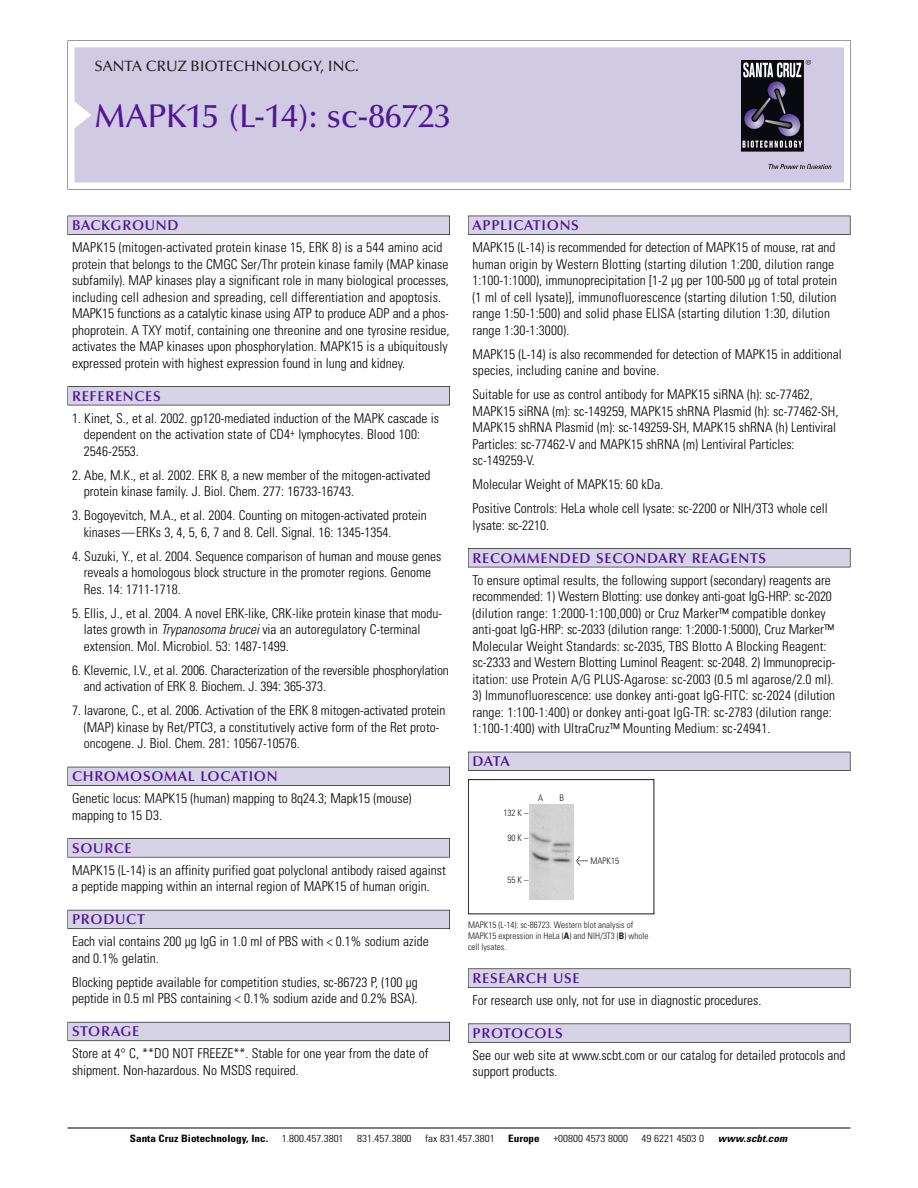
<style>
.page{position:relative;width:918px;height:1188px;background:#fff}
.page>*{position:absolute;margin:0;border:0;box-sizing:border-box;transform-origin:0 0}
.t1{font:500 33px "Optima";color:#511695}
.t2{font:500 15px "Optima";color:#231f20}
.t3{font:600 14.25px "Optima";letter-spacing:.05em;color:#511695}
.t4{font:300 condensed 13.5px/16.5px "Univers";color:#000}
.t5{font:300 condensed 10.2px "Univers";color:#000;scale:1.1 1}
.t6{font:700 condensed 10.2px "Univers";color:#000;scale:1.1 1}
.t7{font:italic 700 condensed 10.2px "Univers";letter-spacing:.005em;color:#000;scale:1.1 1}
.t8{font:9px/10.8px "Univers Condensed Light+ZGOPWJ";color:#191919}
.s1{font-style:italic}
.s2{font-family:"Meta Plus Book Roman+SGYHHW";font-size:10.5px}
.s3{font-family:"Univers Condensed Bold+SYBNAN"}
</style>
<div class="page">
<svg style="left:68px;top:40px;width:783px;height:149px"></svg>
<div style="left:74px;top:47px;width:770px;height:135px;background:#d1cae3"></div>
<img style="left:741px;top:60px;width:90px;height:108px">
<div style="left:68px;top:216px;width:382px;height:19px;background:#525155"></div>
<div style="left:68px;top:216px;width:381px;height:18px;background:#d7d3e7"></div>
<div style="left:68px;top:386px;width:382px;height:19px;background:#525155"></div>
<div style="left:68px;top:387px;width:381px;height:18px;background:#d7d3e7"></div>
<div style="left:68px;top:767px;width:382px;height:19px;background:#525158"></div>
<div style="left:68px;top:767px;width:381px;height:18px;background:#d7d3e7"></div>
<div style="left:68px;top:838px;width:382px;height:19px;background:#575759"></div>
<div style="left:68px;top:839px;width:381px;height:18px;background:#d7d3e7"></div>
<div style="left:68px;top:910px;width:382px;height:19px;background:#5b5a62"></div>
<div style="left:68px;top:910px;width:381px;height:18px;background:#d7d3e7"></div>
<div style="left:68px;top:1022px;width:382px;height:19px;background:#66646e"></div>
<div style="left:68px;top:1022px;width:381px;height:18px;background:#d7d3e7"></div>
<div style="left:468px;top:216px;width:382px;height:19px;background:#525155"></div>
<div style="left:468px;top:216px;width:382px;height:18px;background:#d7d3e7"></div>
<div style="left:468px;top:548px;width:382px;height:19px;background:#525155"></div>
<div style="left:468px;top:549px;width:382px;height:18px;background:#d7d3e7"></div>
<div style="left:468px;top:752px;width:382px;height:19px;background:#525158"></div>
<div style="left:468px;top:752px;width:382px;height:18px;background:#d7d3e7"></div>
<svg style="left:468px;top:968px;width:382px;height:20px"></svg>
<div style="left:468px;top:969px;width:382px;height:18px;background:#d7d3e7"></div>
<div style="left:468px;top:1024px;width:382px;height:19px;background:#575759"></div>
<div style="left:468px;top:1024px;width:382px;height:18px;background:#d7d3e7"></div>
<hr style="left:68px;top:1128px;width:782px;height:1px;background:#000">
<div style="left:468px;top:779px;width:186px;height:135px;border:1px solid #191919"></div>
<img style="left:530px;top:805px;width:44px;height:95px">
<p class="t2" style="left:94px;top:61px;width:266px">SANTA CRUZ BIOTECHNOLOGY, INC.</p>
<h1 class="t1" style="left:94px;top:103px;width:358px">MAPK15 (L-14): sc-86723</h1>
<p class="t3" style="left:72px;top:219px;width:108px">BACKGROUND</p>
<p class="t4" style="left:72px;top:240px;width:379px">MAPK15 (mitogen-activated protein kinase 15, ERK 8) is a 544 amino acid protein that belongs to the CMGC Ser/Thr protein kinase family (MAP kinase subfamily). MAP kinases play a significant role in many biological processes, including cell adhesion and spreading, cell differentiation and apoptosis.<br>MAPK15 functions as a catalytic kinase using ATP to produce ADP and a phos&shy;phoprotein. A TXY motif, containing one threonine and one tyrosine residue, activates the MAP kinases upon phosphorylation. MAPK15 is a ubiquitously expressed protein with highest expression found in lung and kidney.</p>
<p class="t3" style="left:72px;top:390px;width:90px">REFERENCES</p>
<p class="t4" style="left:84px;top:411px;width:357px;text-indent:-12px">1. Kinet, S., et al. 2002. gp120-mediated induction of the MAPK cascade is dependent on the activation state of CD4<sup>+</sup> lymphocytes. Blood 100:<br>2546-2553.</p>
<p class="t4" style="left:84px;top:468px;width:348px;text-indent:-12px">2. Abe, M.K., et al. 2002. ERK 8, a new member of the mitogen-activated protein kinase family. J. Biol. Chem. 277: 16733-16743.</p>
<p class="t4" style="left:84px;top:508px;width:345px;text-indent:-12px">3. Bogoyevitch, M.A., et al. 2004. Counting on mitogen-activated protein kinases—ERKs 3, 4, 5, 6, 7 and 8. Cell. Signal. 16: 1345-1354.</p>
<p class="t4" style="left:84px;top:549px;width:359px;text-indent:-12px">4. Suzuki, Y., et al. 2004. Sequence comparison of human and mouse genes reveals a homologous block structure in the promoter regions. Genome<br>Res. 14: 1711-1718.</p>
<p class="t4" style="left:84px;top:606px;width:360px;text-indent:-12px">5. Ellis, J., et al. 2004. A novel ERK-like, CRK-like protein kinase that modu&shy;lates growth in <span class="s1">Trypanosoma brucei</span> via an autoregulatory C-terminal extension. Mol. Microbiol. 53: 1487-1499.</p>
<p class="t4" style="left:84px;top:663px;width:367px;text-indent:-12px">6. Klevernic, I.V., et al. 2006. Characterization of the reversible phosphorylation and activation of ERK 8. Biochem. J. 394: 365-373.</p>
<p class="t4" style="left:84px;top:703px;width:363px;text-indent:-12px">7. Iavarone, C., et al. 2006. Activation of the ERK 8 mitogen-activated protein (MAP) kinase by Ret/PTC3, a constitutively active form of the Ret proto&shy;oncogene. J. Biol. Chem. 281: 10567-10576.</p>
<p class="t3" style="left:72px;top:771px;width:207px">CHROMOSOMAL LOCATION</p>
<p class="t4" style="left:72px;top:791px;width:341px">Genetic locus: MAPK15 (human) mapping to 8q24.3; Mapk15 (mouse) mapping to 15 D3.</p>
<p class="t3" style="left:72px;top:842px;width:61px">SOURCE</p>
<p class="t4" style="left:72px;top:863px;width:375px">MAPK15 (L-14) is an affinity purified goat polyclonal antibody raised against a peptide mapping within an internal region of MAPK15 of human origin.</p>
<p class="t3" style="left:72px;top:914px;width:74px">PRODUCT</p>
<p class="t4" style="left:72px;top:934px;width:358px">Each vial contains 200 µg IgG in 1.0 ml of PBS with &lt; 0.1% sodium azide and 0.1% gelatin.</p>
<p class="t4" style="left:72px;top:975px;width:347px">Blocking peptide available for competition studies, sc-86723 P, (100 µg peptide in 0.5 ml PBS containing &lt; 0.1% sodium azide and 0.2% BSA).</p>
<p class="t3" style="left:72px;top:1026px;width:69px">STORAGE</p>
<p class="t4" style="left:72px;top:1046px;width:358px">Store at 4° C, **DO NOT FREEZE**. Stable for one year from the date of shipment. Non-hazardous. No MSDS required.</p>
<p class="t3" style="left:473px;top:219px;width:108px">APPLICATIONS</p>
<p class="t4" style="left:473px;top:240px;width:366px">MAPK15 (L-14) is recommended for detection of MAPK15 of mouse, rat and human origin by Western Blotting (starting dilution 1:200, dilution range 1:100-1:1000), immunoprecipitation [1-2 µg per 100-500 µg of total protein (1 ml of cell lysate)], immunofluorescence (starting dilution 1:50, dilution range 1:50-1:500) and solid phase ELISA (starting dilution 1:30, dilution range 1:30-1:3000).</p>
<p class="t4" style="left:473px;top:347px;width:371px">MAPK15 (L-14) is also recommended for detection of MAPK15 in additional species, including canine and bovine.</p>
<p class="t4" style="left:473px;top:387px;width:367px">Suitable for use as control antibody for MAPK15 siRNA (h): sc-77462, MAPK15 siRNA (m): sc-149259, MAPK15 shRNA Plasmid (h): sc-77462-SH, MAPK15 shRNA Plasmid (m): sc-149259-SH, MAPK15 shRNA (h) Lentiviral Particles: sc-77462-V and MAPK15 shRNA (m) Lentiviral Particles: sc-149259-V.</p>
<p class="t4" style="left:473px;top:473px;width:357px;line-height:24px">Molecular Weight of MAPK15: 60 kDa.<br>Positive Controls: HeLa whole cell lysate: sc-2200 or NIH/3T3 whole cell</p>
<p class="t4" style="left:473px;top:518px;width:78px">lysate: sc-2210.</p>
<p class="t3" style="left:473px;top:552px;width:295px">RECOMMENDED SECONDARY REAGENTS</p>
<p class="t4" style="left:473px;top:573px;width:364px">To ensure optimal results, the following support (secondary) reagents are recommended: 1) Western Blotting: use donkey anti-goat IgG-HRP: sc-2020 (dilution range: 1:2000-1:100,000) or Cruz Marker™ compatible donkey anti-goat IgG-HRP: sc-2033 (dilution range: 1:2000-1:5000), Cruz Marker™ Molecular Weight Standards: sc-2035, TBS Blotto A Blocking Reagent: sc-2333 and Western Blotting Luminol Reagent: sc-2048. 2) Immunoprecip&shy;itation: use Protein A/G PLUS-Agarose: sc-2003 (0.5 ml agarose/2.0 ml).</p>
<p class="t4" style="left:473px;top:688px;width:364px">3) Immunofluorescence: use donkey anti-goat IgG-FITC: sc-2024 (dilution range: 1:100-1:400) or donkey anti-goat IgG-TR: sc-2783 (dilution range:<br>1:100-1:400) with UltraCruz™ Mounting Medium: sc-24941.</p>
<p class="t3" style="left:473px;top:756px;width:39px">DATA</p>
<p class="t8" style="left:504px;top:809px;width:26px">132 K –</p>
<p class="t8" style="left:508px;top:833px;width:22px">90K–</p>
<p class="t8" style="left:508px;top:875px;width:22px">55K–</p>
<p class="t8" style="left:538px;top:794px;width:7px">A</p>
<p class="t8" style="left:560px;top:794px;width:6px">B</p>
<p class="t8" style="left:576px;top:856px;width:45px"><span class="s2">&lt;</span> MAPK15</p>
<p class="t8" style="left:468px;top:920px;width:182px">MAPK15 (L-14): sc-86723. Western blot analysis of<br>MAPK15 expression in HeLa (<span class="s3">A</span>) and NIH/3T3 (<span class="s3">B</span>) whole cell lysates.</p>
<p class="t3" style="left:473px;top:972px;width:109px">RESEARCH USE</p>
<p class="t4" style="left:473px;top:993px;width:290px">For research use only, not for use in diagnostic procedures.</p>
<p class="t3" style="left:473px;top:1027px;width:92px">PROTOCOLS</p>
<p class="t4" style="left:473px;top:1048px;width:375px">See our web site at www.scbt.com or our catalog for detailed protocols and support products.</p>
<p class="t6" style="left:130px;top:1135px;width:127px">Santa Cruz Biotechnology, Inc.</p>
<p class="t5" style="left:282px;top:1135px;width:58px">1.800.457.3801</p>
<p class="t5" style="left:357px;top:1135px;width:51px">831.457.3800</p>
<p class="t5" style="left:425px;top:1135px;width:65px">fax 831.457.3801</p>
<p class="t6" style="left:508px;top:1135px;width:30px">Europe</p>
<p class="t5" style="left:553px;top:1135px;width:69px">+00800 4573 8000</p>
<p class="t5" style="left:642px;top:1135px;width:58px">49 6221 4503 0</p>
<p class="t7" style="left:718px;top:1135px;width:64px">www.scbt.com</p>
</div>
